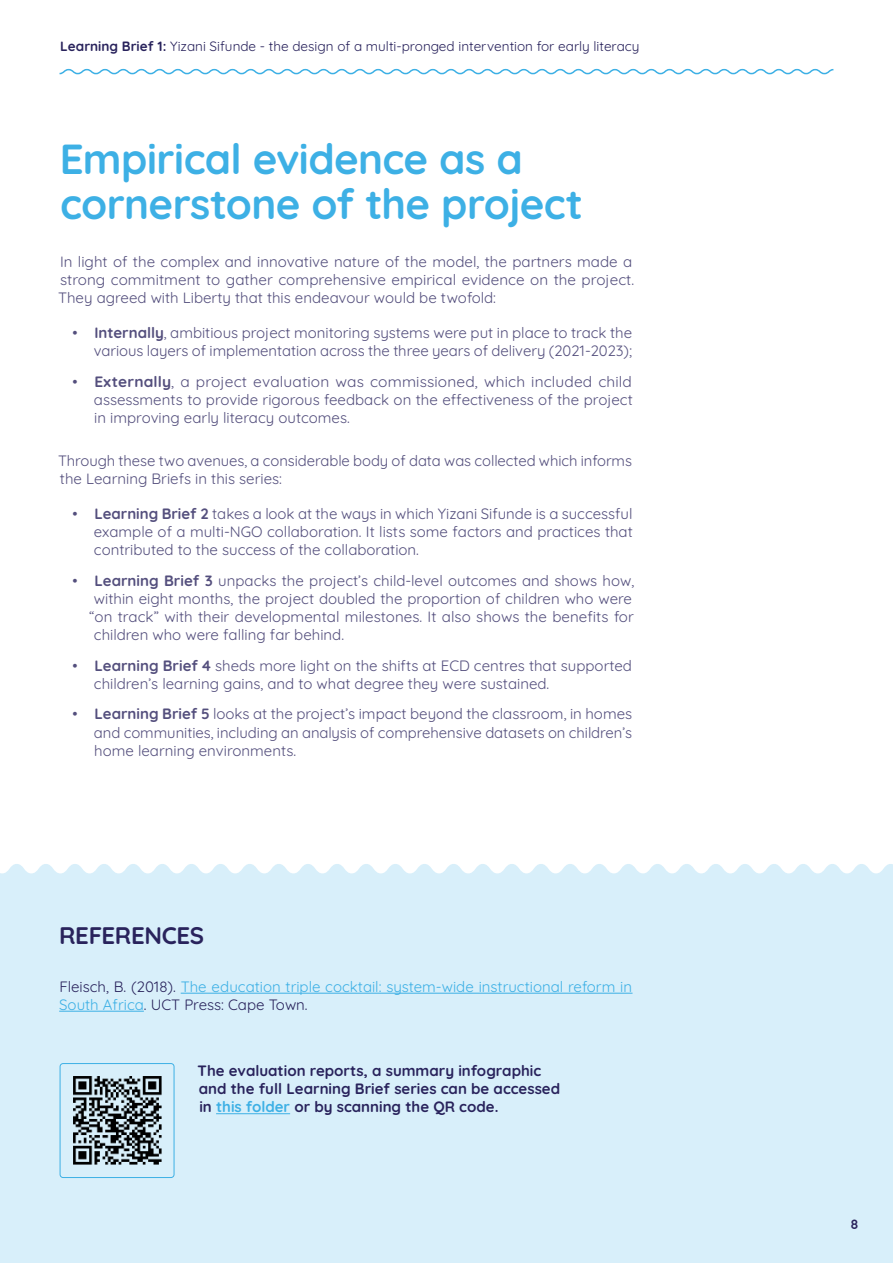
<style>
.page{position:relative;width:893px;height:1263px;background:#fff}
.page>*{position:absolute;margin:0;border:0;box-sizing:border-box;transform-origin:0 0}
.t1{font:700 42px/45px "Quicksand";letter-spacing:-.015em;color:#3db0e5}
.t2{font:700 24px "Quicksand";letter-spacing:-.015em;color:#29235c}
.t3{font:15px/18px "Quicksand";color:#544f7d}
.t4{font:700 15px/18px "Quicksand";color:#29235c}
.t5{font:15px/18px "Quicksand";color:#3db0e5}
.t6{font:13.5px "Quicksand";color:#29235c}
.t7{font:700 13.5px "Quicksand";color:#29235c}
.s1{font-weight:700}
.s2{color:#29235c}
.s3{color:#3db0e5}
</style>
<div class="page">
<div style="left:0;top:864px;width:893px;height:263px;background:#d8effa"></div>
<div style="left:0;top:1127px;width:893px;height:136px;background:#d8effa"></div>
<hr style="left:181px;top:993px;width:451px;height:1px;background:#3db0e5">
<hr style="left:59px;top:1011px;width:85px;height:1px;background:#3db0e5">
<img style="left:60px;top:1063px;width:114px;height:113px">
<div style="left:60px;top:1063px;width:114px;height:115px;border:1px solid #3db0e5;border-radius:3px"></div>
<hr style="left:216px;top:1113px;width:74px;height:1px;background:#3db0e5">
<svg style="left:59px;top:68px;width:775px;height:7px"></svg>
<p class="t6" style="left:60px;top:35px;width:581px"><span class="s1">Learning Brief 1:</span> Yizani Sifunde - the design of a multi-pronged intervention for early literacy</p>
<h1 class="t1" style="left:60px;top:133px;width:525px">Empirical evidence as a cornerstone of the project</h1>
<p class="t3" style="left:58px;top:251px;width:578px">In light of the complex and innovative nature of the model, the partners made a strong commitment to gather comprehensive empirical evidence on the project.<br>They agreed with Liberty that this endeavour would be twofold:</p>
<p class="t3" style="left:72px;top:322px;width:561px;text-align:right">• <span class="s1">Internally</span>, ambitious project monitoring systems were put in place to track the various layers of implementation across the three years of delivery (2021-2023);</p>
<p class="t3" style="left:94px;top:371px;width:540px;text-align:justify;text-indent:-21px">• <span class="s1">Externally</span>, a project evaluation was commissioned, which included child assessments to provide rigorous feedback on the effectiveness of the project in improving early literacy outcomes.</p>
<p class="t3" style="left:58px;top:450px;width:575px">Through these two avenues, a considerable body of data was collected which informs the Learning Briefs in this series:</p>
<p class="t3" style="left:94px;top:503px;width:540px;text-align:justify;text-indent:-21px">• <span class="s1">Learning Brief 2</span> takes a look at the ways in which Yizani Sifunde is a successful example of a multi-NGO collaboration. It lists some factors and practices that contributed to the success of the collaboration.</p>
<p class="t3" style="left:72px;top:570px;width:563px">• <span class="s1">Learning Brief 3</span> unpacks the project’s child-level outcomes and shows how,</p>
<p class="t3" style="left:94px;top:588px;width:540px">within eight months, the project doubled the proportion of children who were</p>
<p class="t3" style="left:89px;top:606px;width:546px">“on track” with their developmental milestones. It also shows the benefits for</p>
<p class="t3" style="left:94px;top:624px;width:252px">children who were falling far behind.</p>
<p class="t3" style="left:94px;top:655px;width:540px;text-indent:-21px">• <span class="s1">Learning Brief 4</span> sheds more light on the shifts at ECD centres that supported children’s learning gains, and to what degree they were sustained.</p>
<p class="t3" style="left:94px;top:704px;width:540px;text-align:justify;text-indent:-21px">• <span class="s1">Learning Brief 5</span> looks at the project’s impact beyond the classroom, in homes and communities, including an analysis of comprehensive datasets on children’s home learning environments.</p>
<h2 class="t2" style="left:59px;top:915px;width:147px">REFERENCES</h2>
<p class="t5" style="left:59px;top:976px;width:574px"><span class="s2">Fleisch, B. (2018).</span> The education triple cocktail: system-wide instructional reform in<br>South Africa<span class="s2">. UCT Press: Cape Town.</span></p>
<p class="t4" style="left:198px;top:1060px;width:364px">The evaluation reports, a summary infographic and the full Learning Brief series can be accessed in <span class="s3">this folder</span> or by scanning the QR code.</p>
<p class="t7" style="left:851px;top:1213px;width:9px">8</p>
</div>
